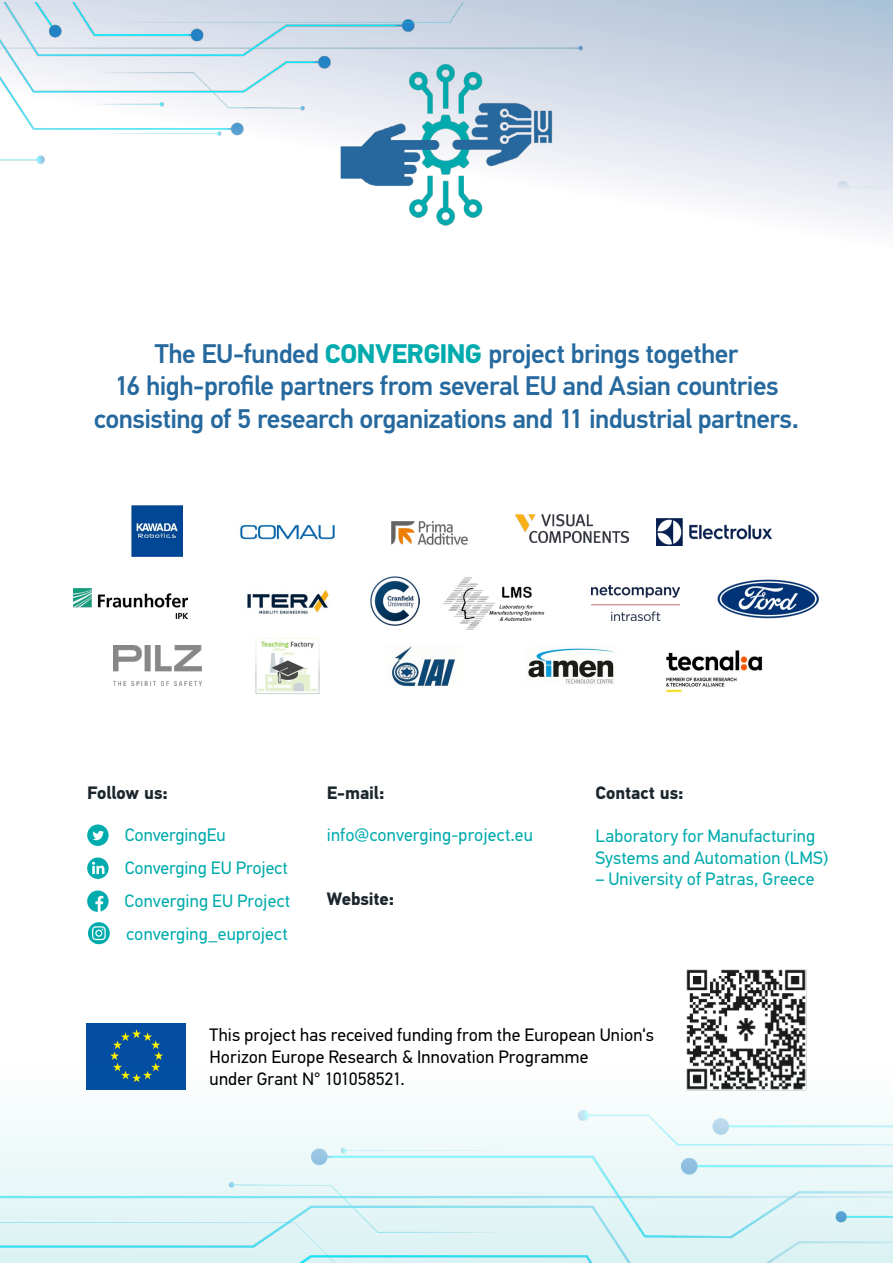
<style>
.page{position:relative;width:893px;height:1263px;background:#fff}
.page>*{position:absolute;margin:0;border:0;box-sizing:border-box;transform-origin:0 0}
.t1{font:500 27px/32.4px "PF Din Text Pro";letter-spacing:-.02em;color:#26699e;text-align:center}
.t2{font:18px/33px "PF Din Text Pro";letter-spacing:.005em;color:#00abad}
.t3{font:18px/21.6px "PF Din Text Pro";letter-spacing:.005em;color:#000}
.t4{font:700 18px "PF Din Text Pro";letter-spacing:-.005em;color:#1c272d}
.s1{font-weight:700;color:#00abad}
</style>
<div class="page">
<div style="left:0;top:0;width:893px;height:317px;background:linear-gradient(to right,#fff,#fff)"></div>
<img style="left:0;top:2px;width:893px;height:308px">
<img style="left:443px;top:577px;width:101px;height:52px">
<img style="left:74px;top:588px;width:113px;height:30px">
<img style="left:391px;top:646px;width:64px;height:40px">
<img style="left:717px;top:580px;width:102px;height:39px">
<img style="left:666px;top:650px;width:97px;height:43px">
<img style="left:113px;top:646px;width:88px;height:40px">
<img style="left:591px;top:585px;width:89px;height:36px">
<img style="left:391px;top:521px;width:77px;height:24px">
<img style="left:132px;top:506px;width:51px;height:51px">
<img style="left:247px;top:590px;width:82px;height:24px">
<img style="left:370px;top:577px;width:49px;height:48px">
<img style="left:528px;top:648px;width:86px;height:36px">
<img style="left:657px;top:519px;width:114px;height:26px">
<img style="left:516px;top:514px;width:112px;height:29px">
<img style="left:240px;top:524px;width:95px;height:16px">
<img style="left:255px;top:638px;width:65px;height:57px">
<div style="left:87px;top:1023px;width:99px;height:66px;background:#034ea2"></div>
<svg style="left:110px;top:1029px;width:53px;height:39px"></svg>
<svg style="left:87px;top:824px;width:22px;height:22px"></svg>
<svg style="left:87px;top:857px;width:22px;height:22px"></svg>
<svg style="left:87px;top:890px;width:22px;height:22px"></svg>
<svg style="left:88px;top:922px;width:22px;height:22px"></svg>
<svg style="left:92px;top:926px;width:14px;height:14px"></svg>
<img style="left:686px;top:969px;width:121px;height:99px">
<img style="left:283px;top:0;width:322px;height:243px">
<img style="left:0;top:1068px;width:893px;height:195px">
<h1 class="t1" style="left:94px;top:338px;width:706px">The EU-funded <span class="s1">CONVERGING</span> project brings together<br>16 high-profile partners from several EU and Asian countries consisting of 5 research organizations and 11 industrial partners.</h1>
<p class="t4" style="left:87px;top:782px;width:82px">Follow us:</p>
<p class="t2" style="left:124px;top:819px;width:168px">ConvergingEu<br>Converging EU Project<br>Converging EU Project</p>
<p class="t2" style="left:126px;top:917px;width:163px">converging_euproject</p>
<p class="t4" style="left:327px;top:782px;width:59px">E-mail:</p>
<p class="t2" style="left:327px;top:818px;width:208px">info@converging-project.eu</p>
<p class="t4" style="left:327px;top:888px;width:69px">Website:</p>
<p class="t4" style="left:595px;top:782px;width:90px">Contact us:</p>
<p class="t2" style="left:595px;top:825px;width:234px;line-height:21.6px">Laboratory for Manufacturing<br>Systems and Automation (LMS)</p>
<p class="t2" style="left:595px;top:863px;width:221px">– University of Patras, Greece</p>
<p class="t3" style="left:210px;top:1025px;width:446px">This project has received funding from the European Union‘s<br>Horizon Europe Research &amp; Innovation Programme<br>under Grant N° 101058521.</p>
</div>
